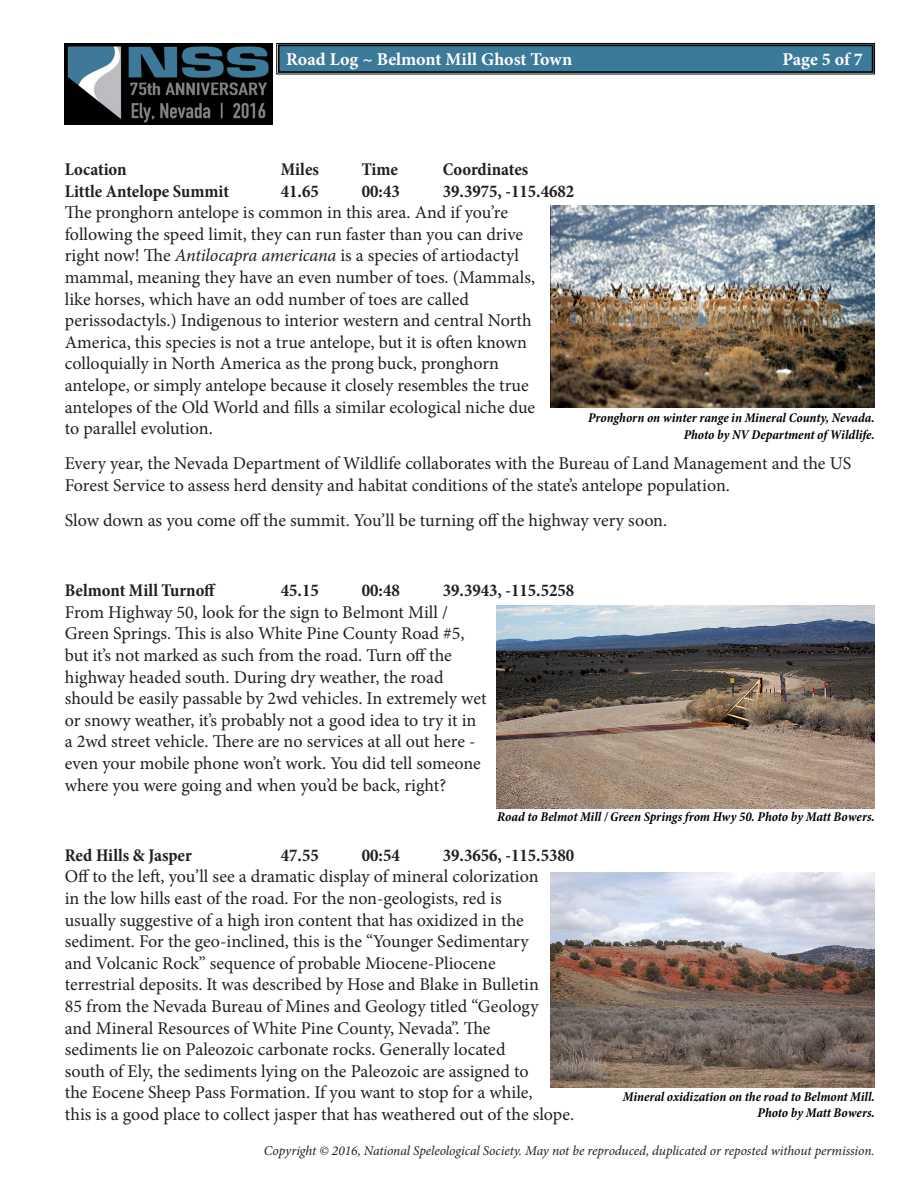
<style>
.page{position:relative;width:918px;height:1188px;background:#fff}
.page>*{position:absolute;margin:0;border:0;box-sizing:border-box;transform-origin:0 0}
.t1{font:18px/21.6px "Minion Pro";color:#231f20}
.t2{font:700 condensed 18px "Minion Pro";color:#231f20}
.t3{font:700 18px "Minion Pro";color:#fff}
.t4{font:italic 700 condensed 13.5px "Minion Pro";letter-spacing:-.005em;color:#000}
.t5{font:italic 13.5px "Minion Pro";letter-spacing:-.005em;color:#231f20}
.s1{font-weight:700;font-stretch:condensed}
.s2{font-style:italic}
</style>
<div class="page">
<svg style="left:276px;top:43px;width:599px;height:32px;background:#3e748f"></svg>
<div style="left:278px;top:45px;width:595px;height:28px;border:2px solid #000"></div>
<img style="left:65px;top:43px;width:208px;height:81px">
<img style="left:551px;top:205px;width:324px;height:203px">
<img style="left:497px;top:605px;width:378px;height:203px">
<img style="left:551px;top:872px;width:324px;height:215px">
<p class="t3" style="left:286px;top:46px;width:288px">Road Log ~ Belmont Mill Ghost Town</p>
<p class="t3" style="left:783px;top:46px;width:82px">Page 5 of 7</p>
<p class="t2" style="left:65px;top:157px;width:63px">Location</p>
<p class="t2" style="left:281px;top:157px;width:40px">Miles</p>
<p class="t2" style="left:362px;top:157px;width:38px">Time</p>
<p class="t2" style="left:443px;top:157px;width:87px">Coordinates</p>
<p class="t2" style="left:65px;top:179px;width:166px">Little Antelope Summit</p>
<p class="t2" style="left:281px;top:179px;width:40px">41.65</p>
<p class="t2" style="left:362px;top:179px;width:40px">00:43</p>
<p class="t1" style="left:65px;top:180px;width:511px;text-indent:378px"><span class="s1">39.3975, -115.4682<br></span>The pronghorn antelope is common in this area. And if you’re following the speed limit, they can run faster than you can drive<br>right now! The <span class="s2">Antilocapra americana</span> is a species of artiodactyl mammal, meaning they have an even number of toes. (Mammals,<br>like horses, which have an odd number of toes are called perissodactyls.) Indigenous to interior western and central North America, this species is not a true antelope, but it is often known colloquially in North America as the prong buck, pronghorn<br>antelope, or simply antelope because it closely resembles the true antelopes of the Old World and fills a similar ecological niche due<br>to parallel evolution.</p>
<p class="t1" style="left:65px;top:453px;width:788px">Every year, the Nevada Department of Wildlife collaborates with the Bureau of Land Management and the US<br>Forest Service to assess herd density and habitat conditions of the state’s antelope population.</p>
<p class="t1" style="left:65px;top:510px;width:604px">Slow down as you come off the summit. You’ll be turning off the highway very soon.</p>
<p class="t4" style="left:588px;top:409px;width:288px">Pronghorn on winter range in Mineral County, Nevada.</p>
<p class="t4" style="left:684px;top:425px;width:193px">Photo by NV Department of Wildlife.</p>
<p class="t2" style="left:65px;top:578px;width:153px">Belmont Mill Turnoff</p>
<p class="t2" style="left:281px;top:578px;width:40px">45.15</p>
<p class="t2" style="left:362px;top:578px;width:40px">00:48</p>
<p class="t1" style="left:65px;top:580px;width:511px;text-indent:378px"><span class="s1">39.3943, -115.5258<br></span>From Highway 50, look for the sign to Belmont Mill /<br>Green Springs. This is also White Pine County Road #5,<br>but it’s not marked as such from the road. Turn off the<br>highway headed south. During dry weather, the road<br>should be easily passable by 2wd vehicles. In extremely wet<br>or snowy weather, it’s probably not a good idea to try it in<br>a 2wd street vehicle. There are no services at all out here -<br>even your mobile phone won’t work. You did tell someone<br>where you were going and when you’d be back, right?</p>
<p class="t4" style="left:497px;top:807px;width:379px">Road to Belmot Mill / Green Springs from Hwy 50. Photo by Matt Bowers.</p>
<p class="t2" style="left:65px;top:843px;width:129px">Red Hills &amp; Jasper</p>
<p class="t2" style="left:281px;top:843px;width:40px">47.55</p>
<p class="t2" style="left:362px;top:843px;width:40px">00:54</p>
<p class="t1" style="left:65px;top:844px;width:511px;text-indent:378px"><span class="s1">39.3656, -115.5380<br></span>Off to the left, you’ll see a dramatic display of mineral colorization<br>in the low hills east of the road. For the non-geologists, red is<br>usually suggestive of a high iron content that has oxidized in the sediment. For the geo-inclined, this is the “Younger Sedimentary<br>and Volcanic Rock” sequence of probable Miocene-Pliocene<br>terrestrial deposits. It was described by Hose and Blake in Bulletin<br>85 from the Nevada Bureau of Mines and Geology titled “Geology<br>and Mineral Resources of White Pine County, Nevada”. The<br>sediments lie on Paleozoic carbonate rocks. Generally located<br>south of Ely, the sediments lying on the Paleozoic are assigned to<br>the Eocene Sheep Pass Formation. If you want to stop for a while,<br>this is a good place to collect jasper that has weathered out of the slope.</p>
<p class="t4" style="left:623px;top:1087px;width:253px">Mineral oxidization on the road to Belmont Mill.</p>
<p class="t4" style="left:758px;top:1103px;width:119px">Photo by Matt Bowers.</p>
<p class="t5" style="left:264px;top:1141px;width:612px">Copyright © 2016, National Speleological Society. May not be reproduced, duplicated or reposted without permission.</p>
</div>
